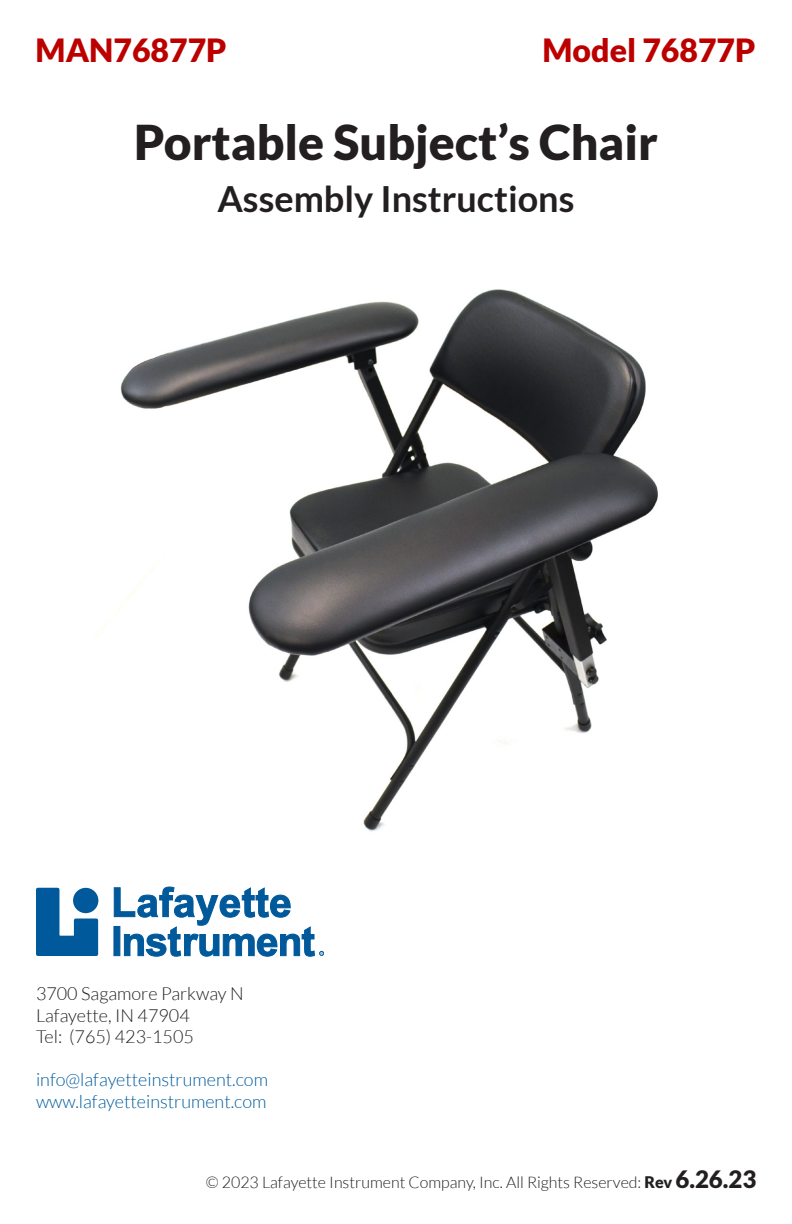
<style>
.page{position:relative;width:792px;height:1224px;background:#fff}
.page>*{position:absolute;margin:0;border:0;box-sizing:border-box;transform-origin:0 0}
.t1{font:900 48px "Lato";color:#231f20}
.t2{font:700 36px "Lato";color:#231f20}
.t3{font:900 32px "Lato";color:#bc0000}
.t4{font:300 18px "Lato";color:#005c9d}
.t5{font:300 18px "Lato";color:#231f20}
.t6{font:300 16px "Lato";color:#231f20}
.s1{font-weight:900}
.s2{font-weight:900;font-size:24px}
</style>
<div class="page">
<img style="left:94px;top:289px;width:564px;height:543px">
<svg style="left:36px;top:887px;width:63px;height:69px"></svg>
<svg style="left:114px;top:887px;width:210px;height:70px"></svg>
<p class="t3" style="left:36px;top:31px;width:193px">MAN76877P</p>
<p class="t3" style="left:543px;top:31px;width:215px">Model 76877P</p>
<p class="t1" style="left:134px;top:114px;width:525px">Portable Subject’s Chair</p>
<p class="t2" style="left:217px;top:178px;width:359px">Assembly Instructions</p>
<p class="t5" style="left:36px;top:984px;width:209px">3700 Sagamore Parkway N</p>
<p class="t5" style="left:36px;top:1006px;width:155px">Lafayette, IN 47904</p>
<p class="t5" style="left:36px;top:1027px;width:159px">Tel: (765) 423-1505</p>
<p class="t4" style="left:36px;top:1070px;width:233px">info@lafayetteinstrument.com</p>
<p class="t4" style="left:36px;top:1092px;width:232px">www.lafayetteinstrument.com</p>
<p class="t6" style="left:206px;top:1174px;width:552px">© 2023 Lafayette Instrument Company, Inc. All Rights Reserved: <span class="s1">Rev</span> <span class="s2">6.26.23</span></p>
</div>
